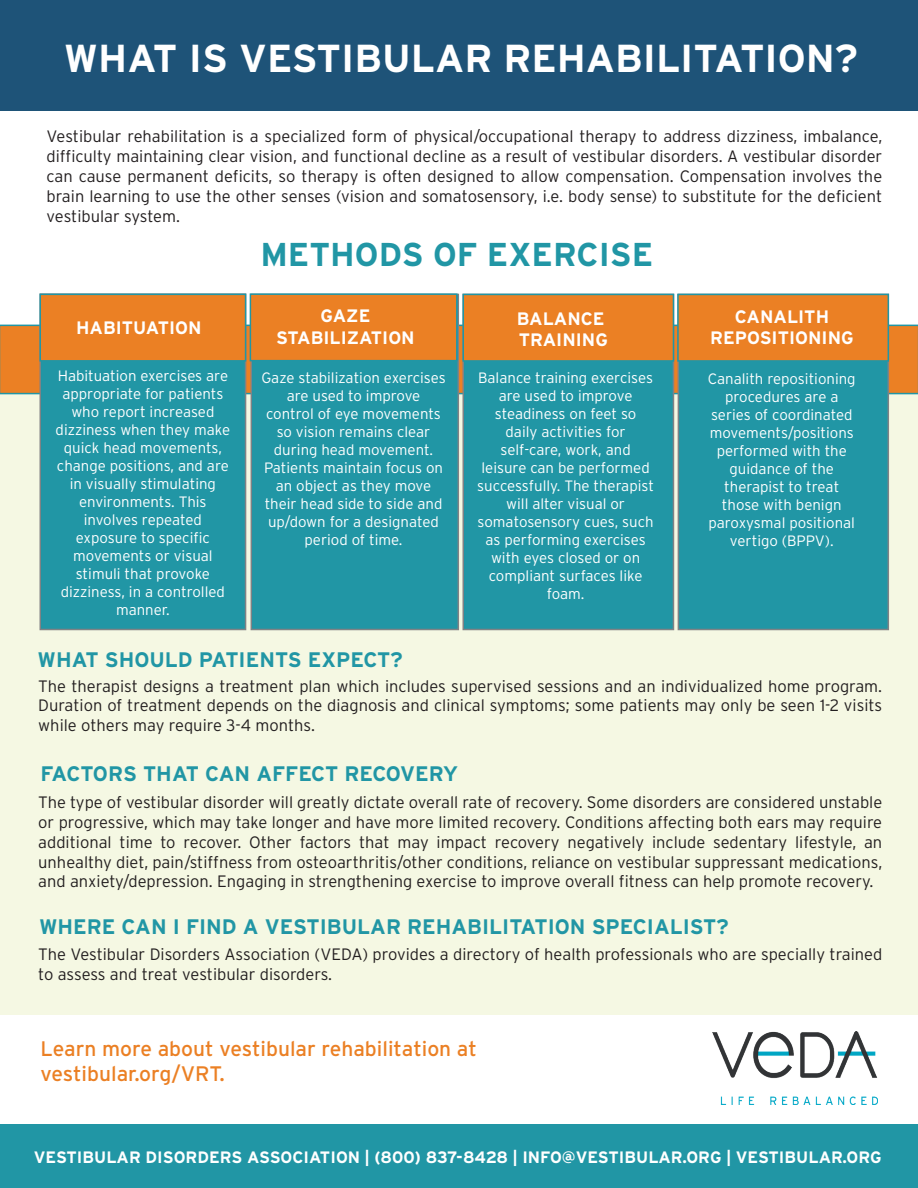
<style>
.page{position:relative;width:918px;height:1188px;background:#fff}
.page>*{position:absolute;margin:0;border:0;box-sizing:border-box;transform-origin:0 0}
.t1{font:700 39px "Interstate";color:#fff}
.t2{font:700 33px "Interstate";color:#2196a5}
.t3{font:700 21px "Interstate";color:#2196a5}
.t4{font:21px/25.2px "Interstate";color:#eb8024}
.t5{font:700 18px/21.6px "Interstate";color:#fff;text-align:center}
.t6{font:300 16.5px/19.8px "Interstate";color:#231f20;text-align:justify}
.t7{font:700 16.5px "Interstate";color:#fff}
.t8{font:300 15px/18px "Interstate";color:#fff;text-align:center}
</style>
<div class="page">
<div style="left:0;top:350px;width:918px;height:665px;background:#f5f8e3"></div>
<svg style="left:0;top:325px;width:918px;height:69px;background:#de802c"></svg>
<div style="left:40px;top:293px;width:206px;height:337px;background:#2196a5;border:2px solid #808285"></div>
<div style="left:463px;top:294px;width:211px;height:336px;background:#2196a5;border:2px solid #808285"></div>
<div style="left:678px;top:294px;width:211px;height:336px;background:#2196a5;border:2px solid #808285"></div>
<div style="left:251px;top:294px;width:208px;height:336px;background:#2196a5;border:2px solid #808285"></div>
<div style="left:0;top:0;width:918px;height:111px;background:#1e5378"></div>
<img style="left:712px;top:1031px;width:166px;height:74px">
<div style="left:1px;top:1124px;width:917px;height:64px;background:#2196a5"></div>
<div style="left:40px;top:294px;width:206px;height:68px;background:#eb8024;border:2px solid #2196a5"></div>
<div style="left:250px;top:293px;width:208px;height:68px;background:#eb8024;border:2px solid #2196a5"></div>
<div style="left:677px;top:294px;width:212px;height:68px;background:#eb8024;border:2px solid #2196a5"></div>
<div style="left:463px;top:294px;width:211px;height:68px;background:#eb8024;border:2px solid #2196a5"></div>
<h1 class="t1" style="left:64px;top:36px;width:795px">WHAT IS VESTIBULAR REHABILITATION?</h1>
<p class="t6" style="left:47px;top:127px;width:837px">Vestibular rehabilitation is a specialized form of physical/occupational therapy to address dizziness, imbalance, difficulty maintaining clear vision, and functional decline as a result of vestibular disorders. A vestibular disorder can cause permanent deficits, so therapy is often designed to allow compensation. Compensation involves the brain learning to use the other senses (vision and somatosensory, i.e. body sense) to substitute for the deficient vestibular system.</p>
<p class="t5" style="left:76px;top:317px;width:127px">HABITUATION</p>
<h2 class="t2" style="left:260px;top:236px;width:394px">METHODS OF EXERCISE</h2>
<p class="t5" style="left:276px;top:305px;width:140px">GAZE<br>STABILIZATION</p>
<p class="t5" style="left:710px;top:305px;width:145px">CANALITH<br>REPOSITIONING</p>
<p class="t5" style="left:517px;top:307px;width:93px;text-align:left">BALANCE<br>TRAINING</p>
<p class="t8" style="left:56px;top:366px;width:176px">Habituation exercises are appropriate for patients who report increased dizziness when they make quick head movements, change positions, and are in visually stimulating environments. This involves repeated exposure to specific movements or visual stimuli that provoke dizziness, in a controlled manner.</p>
<p class="t8" style="left:261px;top:368px;width:186px">Gaze stabilization exercises are used to improve control of eye movements so vision remains clear during head movement.<br>Patients maintain focus on an object as they move their head side to side and up/down for a designated period of time.</p>
<p class="t8" style="left:477px;top:368px;width:178px">Balance training exercises are used to improve steadiness on feet so daily activities for self-care, work, and leisure can be performed successfully. The therapist will alter visual or somatosensory cues, such as performing exercises with eyes closed or on compliant surfaces like foam.</p>
<p class="t8" style="left:708px;top:370px;width:149px">Canalith repositioning procedures are a series of coordinated movements/positions performed with the guidance of the therapist to treat those with benign paroxysmal positional vertigo (BPPV).</p>
<p class="t3" style="left:38px;top:647px;width:367px">WHAT SHOULD PATIENTS EXPECT?</p>
<p class="t6" style="left:38px;top:676px;width:846px">The therapist designs a treatment plan which includes supervised sessions and an individualized home program.<br>Duration of treatment depends on the diagnosis and clinical symptoms; some patients may only be seen 1-2 visits while others may require 3-4 months.</p>
<p class="t3" style="left:41px;top:762px;width:419px">FACTORS THAT CAN AFFECT RECOVERY</p>
<p class="t6" style="left:38px;top:792px;width:846px">The type of vestibular disorder will greatly dictate overall rate of recovery. Some disorders are considered unstable or progressive, which may take longer and have more limited recovery. Conditions affecting both ears may require additional time to recover. Other factors that may impact recovery negatively include sedentary lifestyle, an unhealthy diet, pain/stiffness from osteoarthritis/other conditions, reliance on vestibular suppressant medications, and anxiety/depression. Engaging in strengthening exercise to improve overall fitness can help promote recovery.</p>
<p class="t3" style="left:39px;top:915px;width:691px">WHERE CAN I FIND A VESTIBULAR REHABILITATION SPECIALIST?</p>
<p class="t6" style="left:38px;top:944px;width:846px">The Vestibular Disorders Association (VEDA) provides a directory of health professionals who are specially trained to assess and treat vestibular disorders.</p>
<p class="t4" style="left:40px;top:1036px;width:438px">Learn more about vestibular rehabilitation at vestibular.org/VRT.</p>
<p class="t7" style="left:34px;top:1148px;width:849px">VESTIBULAR DISORDERS ASSOCIATION | (800) 837-8428 | INFO@VESTIBULAR.ORG | VESTIBULAR.ORG</p>
</div>
